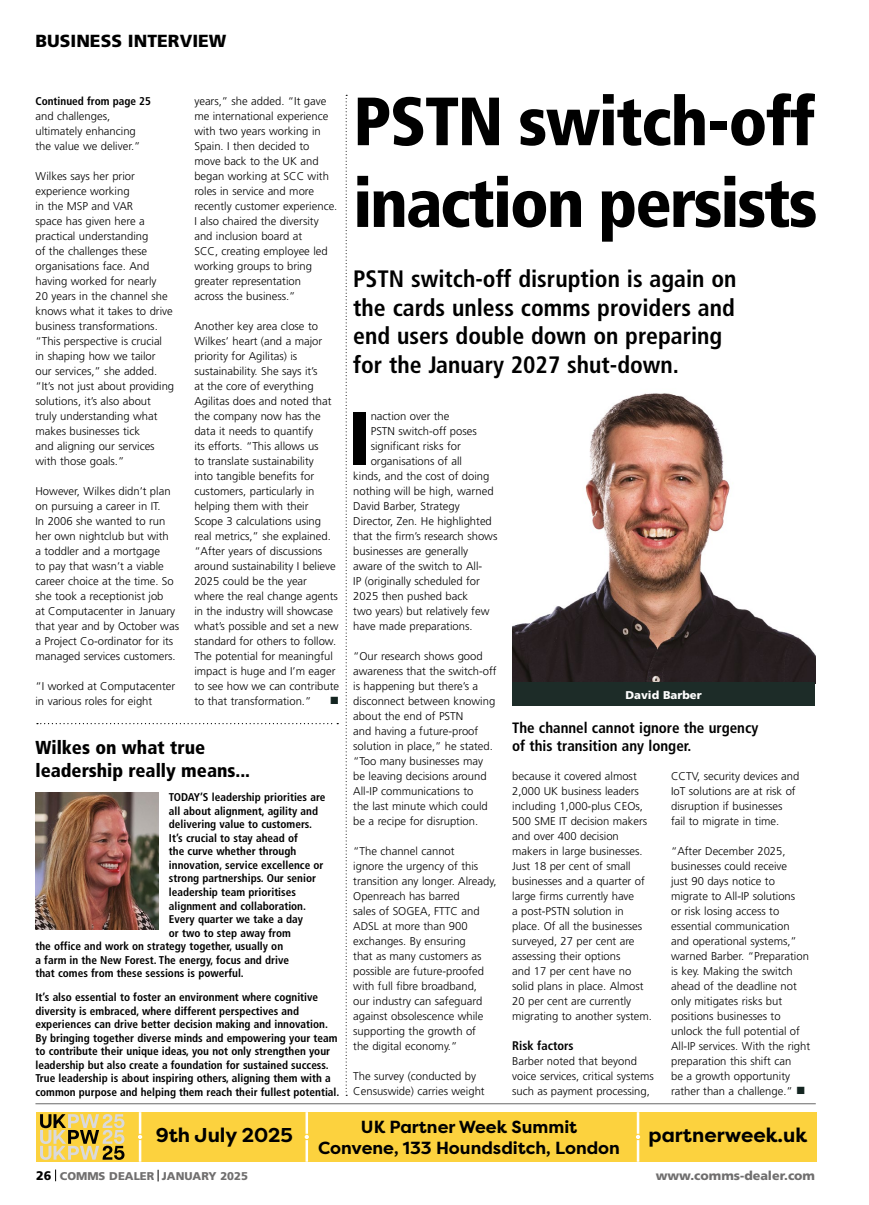
<style>
.page{position:relative;width:869px;height:1205px;background:#fff}
.page>*{position:absolute;margin:0;border:0;box-sizing:border-box;transform-origin:0 0}
.t1{font:900 condensed 75.75px "Frutiger";color:#000}
.t2{font:900 condensed 68.12px/81.8px "Frutiger";letter-spacing:-.03em;color:#000}
.t3{font:700 condensed 23.75px/28.8px "Frutiger";color:#000}
.t4{font:700 20px "Filson Pro";color:#000}
.t5{font:900 condensed 18.75px/22.5px "Frutiger";color:#000}
.t6{font:700 17.5px/21px "Filson Pro";color:#000;text-align:center}
.t7{font:900 17.5px "Frutiger";color:#000}
.t8{font:700 condensed 15px/18px "Frutiger";color:#000}
.t9{font:900 12.5px "Frutiger";color:#706f6f}
.t10{font:700 condensed 12.5px "Frutiger";color:#000}
.t11{font:12.5px "Wingdings";color:#142521}
.t12{font:300 11.25px/15px "Frutiger";color:#000}
.t13{font:700 condensed 11.25px/13.5px "Frutiger";color:#000}
.t14{font:900 11.25px "Frutiger";color:#706f6f}
.t15{font:900 11.25px "Frutiger";color:#fff}
.s1{color:#142521}
.s2{font-size:12.5px;color:#000}
</style>
<div class="page">
<svg style="left:55px;top:1169px;width:1px;height:12px"></svg>
<hr style="left:35px;top:1103px;width:780px;height:1px;background:#878787">
<svg style="left:345px;top:95px;width:2px;height:1001px"></svg>
<img style="left:512px;top:393px;width:303px;height:291px">
<div style="left:512px;top:682px;width:302px;height:24px;background:#1d2c28"></div>
<svg style="left:37px;top:723px;width:301px;height:1px"></svg>
<img style="left:35px;top:792px;width:123px;height:138px">
<div style="left:36px;top:1112px;width:780px;height:49px;background:#fcd23e"></div>
<svg style="left:40px;top:1114px;width:84px;height:46px"></svg>
<hr style="left:305px;top:1112px;width:3px;height:21px;background:#fff">
<hr style="left:139px;top:1112px;width:2px;height:21px;background:#fff">
<hr style="left:636px;top:1112px;width:3px;height:21px;background:#fff">
<hr style="left:305px;top:1140px;width:3px;height:21px;background:#fff">
<hr style="left:139px;top:1140px;width:2px;height:21px;background:#fff">
<hr style="left:636px;top:1140px;width:3px;height:21px;background:#fff">
<svg style="left:304px;top:1135px;width:5px;height:4px"></svg>
<svg style="left:138px;top:1135px;width:4px;height:4px"></svg>
<svg style="left:636px;top:1135px;width:4px;height:4px"></svg>
<h3 class="t7" style="left:35px;top:31px;width:192px">BUSINESS INTERVIEW</h3>
<p class="t13" style="left:35px;top:94px;width:117px">Continued from page 25</p>
<p class="t12" style="left:35px;top:109px;width:106px">and challenges, ultimately enhancing the value we deliver.”</p>
<p class="t12" style="left:35px;top:169px;width:140px">Wilkes says her prior experience working<br>in the MSP and VAR<br>space has given here a practical understanding<br>of the challenges these organisations face. And having worked for nearly<br>20 years in the channel she knows what it takes to drive business transformations. “This perspective is crucial<br>in shaping how we tailor our services,” she added. “It’s not just about providing solutions, it’s also about truly understanding what makes businesses tick<br>and aligning our services with those goals.”</p>
<p class="t12" style="left:35px;top:484px;width:145px">However, Wilkes didn’t plan on pursuing a career in IT.<br>In 2006 she wanted to run her own nightclub but with<br>a toddler and a mortgage<br>to pay that wasn’t a viable career choice at the time. So she took a receptionist job<br>at Computacenter in January that year and by October was a Project Co-ordinator for its managed services customers.</p>
<p class="t12" style="left:35px;top:678px;width:141px">“I worked at Computacenter in various roles for eight</p>
<p class="t12" style="left:194px;top:93px;width:144px">years,” she added. “It gave me international experience with two years working in<br>Spain. I then decided to move back to the UK and began working at SCC with roles in service and more recently customer experience.<br>I also chaired the diversity and inclusion board at<br>SCC, creating employee led working groups to bring greater representation<br>across the business.”</p>
<p class="t12" style="left:194px;top:318px;width:146px">Another key area close to<br>Wilkes’ heart (and a major priority for Agilitas) is sustainability. She says it’s<br>at the core of everything<br>Agilitas does and noted that the company now has the data it needs to quantify<br>its efforts. “This allows us<br>to translate sustainability<br>into tangible benefits for customers, particularly in helping them with their<br>Scope 3 calculations using real metrics,” she explained. “After years of discussions around sustainability I believe<br>2025 could be the year where the real change agents in the industry will showcase what’s possible and set a new standard for others to follow.<br>The potential for meaningful impact is huge and I’m eager to see how we can contribute to that transformation.”</p>
<p class="t11" style="left:329px;top:694px;width:11px">■</p>
<h3 class="t5" style="left:35px;top:736px;width:216px">Wilkes on what true leadership really means...</h3>
<p class="t13" style="left:169px;top:791px;width:158px">TODAY’S leadership priorities are</p>
<p class="t13" style="left:169px;top:804px;width:151px">all about alignment, agility and</p>
<p class="t13" style="left:169px;top:818px;width:144px">delivering value to customers.</p>
<p class="t13" style="left:169px;top:831px;width:130px">It’s crucial to stay ahead of</p>
<p class="t13" style="left:169px;top:845px;width:129px">the curve whether through</p>
<p class="t13" style="left:169px;top:858px;width:156px">innovation, service excellence or</p>
<p class="t13" style="left:169px;top:872px;width:148px">strong partnerships. Our senior</p>
<p class="t13" style="left:169px;top:885px;width:128px">leadership team prioritises</p>
<p class="t13" style="left:169px;top:899px;width:139px">alignment and collaboration.</p>
<p class="t13" style="left:169px;top:912px;width:136px">Every quarter we take a day</p>
<p class="t13" style="left:169px;top:926px;width:123px">or two to step away from</p>
<p class="t13" style="left:35px;top:939px;width:249px">the office and work on strategy together, usually on</p>
<p class="t13" style="left:35px;top:953px;width:255px">a farm in the New Forest. The energy, focus and drive</p>
<p class="t13" style="left:35px;top:966px;width:210px">that comes from these sessions is powerful.</p>
<p class="t13" style="left:35px;top:990px;width:305px">It’s also essential to foster an environment where cognitive diversity is embraced, where different perspectives and experiences can drive better decision making and innovation.<br>By bringing together diverse minds and empowering your team to contribute their unique ideas, you not only strengthen your leadership but also create a foundation for sustained success.<br>True leadership is about inspiring others, aligning them with a common purpose and helping them reach their fullest potential.</p>
<h2 class="t2" style="left:353px;top:80px;width:465px">PSTN switch-off inaction persists</h2>
<h3 class="t3" style="left:353px;top:264px;width:384px">PSTN switch-off disruption is again on the cards unless comms providers and end users double down on preparing for the January 2027 shut-down.</h3>
<h1 class="t1" style="left:348px;top:393px;width:24px">I</h1>
<p class="t12" style="left:370px;top:409px;width:80px">naction over the</p>
<p class="t12" style="left:370px;top:424px;width:108px">PSTN switch-off poses</p>
<p class="t12" style="left:370px;top:439px;width:91px">significant risks for</p>
<p class="t12" style="left:370px;top:454px;width:93px">organisations of all</p>
<p class="t12" style="left:353px;top:469px;width:138px">kinds, and the cost of doing</p>
<p class="t12" style="left:353px;top:484px;width:142px">nothing will be high, warned</p>
<p class="t12" style="left:353px;top:499px;width:108px">David Barber, Strategy</p>
<p class="t12" style="left:353px;top:514px;width:140px">Director, Zen. He highlighted</p>
<p class="t12" style="left:353px;top:529px;width:145px">that the firm’s research shows</p>
<p class="t12" style="left:353px;top:544px;width:116px">businesses are generally</p>
<p class="t12" style="left:353px;top:559px;width:130px">aware of the switch to All-</p>
<p class="t12" style="left:353px;top:574px;width:128px">IP (originally scheduled for</p>
<p class="t12" style="left:353px;top:589px;width:116px">2025 then pushed back</p>
<p class="t12" style="left:353px;top:604px;width:138px">two years) but relatively few</p>
<p class="t12" style="left:353px;top:619px;width:121px">have made preparations.</p>
<p class="t12" style="left:353px;top:649px;width:145px">“Our research shows good awareness that the switch-off is happening but there’s a disconnect between knowing about the end of PSTN<br>and having a future-proof solution in place,” he stated. “Too many businesses may be leaving decisions around<br>All-IP communications to<br>the last minute which could be a recipe for disruption.</p>
<p class="t12" style="left:353px;top:844px;width:145px">“The channel cannot<br>ignore the urgency of this transition any longer. Already,<br>Openreach has barred<br>sales of SOGEA, FTTC and<br>ADSL at more than 900 exchanges. By ensuring<br>that as many customers as possible are future-proofed with full fibre broadband,<br>our industry can safeguard against obsolescence while supporting the growth of<br>the digital economy.”</p>
<p class="t12" style="left:353px;top:1068px;width:133px">The survey (conducted by<br>Censuswide) carries weight</p>
<p class="t15" style="left:625px;top:688px;width:78px">David Barber</p>
<h3 class="t8" style="left:512px;top:719px;width:247px">The channel cannot ignore the urgency of this transition any longer.</h3>
<p class="t12" style="left:512px;top:768px;width:141px">because it covered almost<br>2,000 UK business leaders including 1,000-plus CEOs,<br>500 SME IT decision makers and over 400 decision makers in large businesses.<br>Just 18 per cent of small businesses and a quarter of large firms currently have<br>a post-PSTN solution in place. Of all the businesses surveyed, 27 per cent are assessing their options<br>and 17 per cent have no solid plans in place. Almost<br>20 per cent are currently migrating to another system.</p>
<p class="t10" style="left:512px;top:1038px;width:63px">Risk factors</p>
<p class="t12" style="left:512px;top:1054px;width:143px">Barber noted that beyond voice services, critical systems such as payment processing,</p>
<p class="t12" style="left:670px;top:769px;width:130px">CCTV, security devices and<br>IoT solutions are at risk of disruption if businesses fail to migrate in time.</p>
<p class="t12" style="left:670px;top:844px;width:141px">“After December 2025, businesses could receive<br>just 90 days notice to migrate to All-IP solutions<br>or risk losing access to essential communication and operational systems,” warned Barber. “Preparation is key. Making the switch ahead of the deadline not only mitigates risks but positions businesses to unlock the full potential of<br>All-IP services. With the right preparation this shift can<br>be a growth opportunity rather than a challenge.” <span class="s1">■</span></p>
<h3 class="t6" style="left:318px;top:1116px;width:303px">UK Partner Week Summit<br>Convene, 133 Houndsditch, London</h3>
<h3 class="t4" style="left:156px;top:1122px;width:139px">9th July 2025</h3>
<h3 class="t4" style="left:648px;top:1122px;width:160px">partnerweek.uk</h3>
<p class="t14" style="left:36px;top:1169px;width:213px"><span class="s2">26</span> COMMS DEALER JANUARY 2025</p>
<p class="t9" style="left:655px;top:1168px;width:161px">www.comms-dealer.com</p>
</div>
